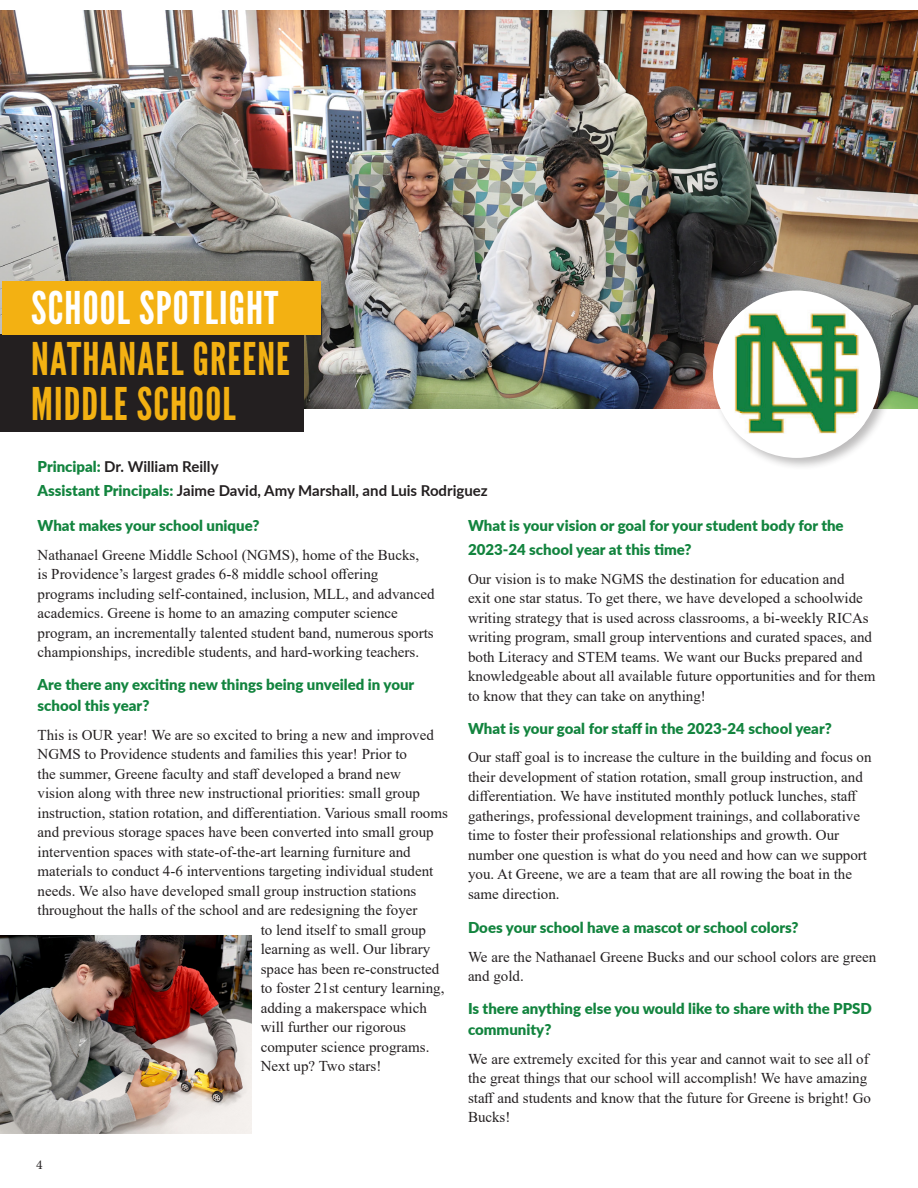
<style>
.page{position:relative;width:918px;height:1188px;background:#fff}
.page>*{position:absolute;margin:0;border:0;box-sizing:border-box;transform-origin:0 0}
.t1{font:45px/45px "League Gothic";letter-spacing:.025em;color:#f3b112}
.t2{font:45px "League Gothic";letter-spacing:.025em;color:#fff}
.TEXT_Paragraph_Style{font:15px/19.5px "Times New Roman";color:#231f20}
.t3{font:900 15px/21px "Lato";color:#12843e}
.t4{font:700 15px "Lato";color:#231f20}
.t5{font:13.5px "Minion Pro";color:#231f20}
.s1{font-weight:900;color:#12843e}
</style>
<div class="page">
<img style="left:0;top:11px;width:918px;height:398px">
<div style="left:0;top:335px;width:303px;height:97px;background:#231f20"></div>
<div style="left:2px;top:281px;width:318px;height:54px;background:#f3b112"></div>
<img style="left:0;top:936px;width:252px;height:197px">
<div style="left:710px;top:288px;width:184px;height:183px;background:#231f20;opacity:.3"></div>
<div style="left:713px;top:291px;width:167px;height:167px;background:#fff;border-radius:50%"></div>
<img style="left:729px;top:310px;width:135px;height:129px">
<p class="t2" style="left:31px;top:281px;width:249px">SCHOOL SPOTLIGHT</p>
<p class="t1" style="left:31px;top:337px;width:260px">NATHANAEL GREENE<br>MIDDLE SCHOOL</p>
<p class="t4" style="left:38px;top:456px;width:183px"><span class="s1">Principal:</span> Dr. William Reilly</p>
<p class="t4" style="left:38px;top:480px;width:452px"><span class="s1">Assistant Principals:</span> Jaime David, Amy Marshall, and Luis Rodriguez</p>
<p class="t3" style="left:38px;top:514px;width:223px">What makes your school unique?</p>
<p class="TEXT_Paragraph_Style" style="left:38px;top:544px;width:399px">Nathanael Greene Middle School (NGMS), home of the Bucks,<br>is Providence’s largest grades 6-8 middle school offering programs including self-contained, inclusion, MLL, and advanced academics. Greene is home to an amazing computer science program, an incrementally talented student band, numerous sports championships, incredible students, and hard-working teachers.</p>
<p class="t3" style="left:38px;top:673px;width:378px">Are there any exciting new things being unveiled in your school this year?</p>
<p class="TEXT_Paragraph_Style" style="left:38px;top:724px;width:398px">This is OUR year! We are so excited to bring a new and improved</p>
<p class="TEXT_Paragraph_Style" style="left:38px;top:744px;width:371px">NGMS to Providence students and families this year! Prior to</p>
<p class="TEXT_Paragraph_Style" style="left:38px;top:763px;width:365px">the summer, Greene faculty and staff developed a brand new</p>
<p class="TEXT_Paragraph_Style" style="left:38px;top:783px;width:384px">vision along with three new instructional priorities: small group</p>
<p class="TEXT_Paragraph_Style" style="left:38px;top:802px;width:412px">instruction, station rotation, and differentiation. Various small rooms</p>
<p class="TEXT_Paragraph_Style" style="left:38px;top:822px;width:398px">and previous storage spaces have been converted into small group</p>
<p class="TEXT_Paragraph_Style" style="left:38px;top:841px;width:375px">intervention spaces with state-of-the-art learning furniture and</p>
<p class="TEXT_Paragraph_Style" style="left:38px;top:861px;width:397px">materials to conduct 4-6 interventions targeting individual student</p>
<p class="TEXT_Paragraph_Style" style="left:38px;top:880px;width:380px">needs. We also have developed small group instruction stations</p>
<p class="TEXT_Paragraph_Style" style="left:38px;top:900px;width:381px">throughout the halls of the school and are redesigning the foyer</p>
<p class="TEXT_Paragraph_Style" style="left:261px;top:919px;width:167px">to lend itself to small group</p>
<p class="TEXT_Paragraph_Style" style="left:261px;top:939px;width:171px">learning as well. Our library</p>
<p class="TEXT_Paragraph_Style" style="left:261px;top:958px;width:180px">space has been re-constructed</p>
<p class="TEXT_Paragraph_Style" style="left:261px;top:978px;width:185px">to foster 21st century learning,</p>
<p class="TEXT_Paragraph_Style" style="left:261px;top:997px;width:168px">adding a makerspace which</p>
<p class="TEXT_Paragraph_Style" style="left:261px;top:1017px;width:147px">will further our rigorous</p>
<p class="TEXT_Paragraph_Style" style="left:261px;top:1036px;width:170px">computer science programs.</p>
<p class="TEXT_Paragraph_Style" style="left:261px;top:1056px;width:122px">Next up? Two stars!</p>
<p class="t5" style="left:36px;top:1155px;width:8px">4</p>
<p class="t3" style="left:468px;top:513px;width:377px;line-height:24px">What is your vision or goal for your student body for the<br>2023-24 school year at this time?</p>
<p class="TEXT_Paragraph_Style" style="left:468px;top:568px;width:409px">Our vision is to make NGMS the destination for education and<br>exit one star status. To get there, we have developed a schoolwide writing strategy that is used across classrooms, a bi-weekly RICAs writing program, small group interventions and curated spaces, and both Literacy and STEM teams. We want our Bucks prepared and knowledgeable about all available future opportunities and for them to know that they can take on anything!</p>
<p class="t3" style="left:468px;top:717px;width:365px">What is your goal for staff in the 2023-24 school year?</p>
<p class="TEXT_Paragraph_Style" style="left:468px;top:747px;width:405px">Our staff goal is to increase the culture in the building and focus on their development of station rotation, small group instruction, and differentiation. We have instituted monthly potluck lunches, staff gatherings, professional development trainings, and collaborative time to foster their professional relationships and growth. Our number one question is what do you need and how can we support you. At Greene, we are a team that are all rowing the boat in the same direction.</p>
<p class="t3" style="left:468px;top:916px;width:332px">Does your school have a mascot or school colors?</p>
<p class="TEXT_Paragraph_Style" style="left:468px;top:946px;width:410px">We are the Nathanael Greene Bucks and our school colors are green and gold.</p>
<p class="t3" style="left:468px;top:997px;width:406px">Is there anything else you would like to share with the PPSD community?</p>
<p class="TEXT_Paragraph_Style" style="left:468px;top:1048px;width:405px">We are extremely excited for this year and cannot wait to see all of the great things that our school will accomplish! We have amazing staff and students and know that the future for Greene is bright! Go Bucks!</p>
</div>
